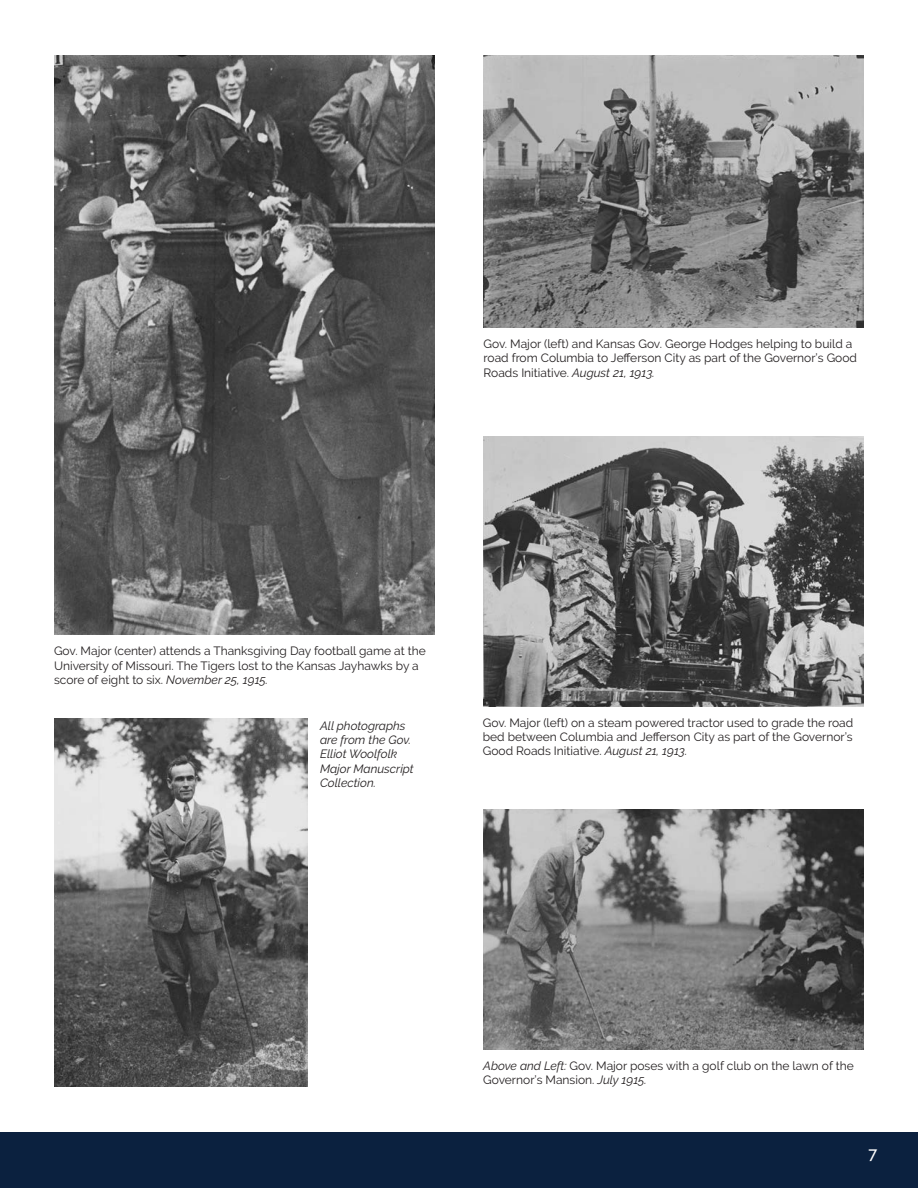
<style>
.page{position:relative;width:918px;height:1188px;background:#fff}
.page>*{position:absolute;margin:0;border:0;box-sizing:border-box;transform-origin:0 0}
.t1{font:500 16.5px "Raleway";color:#fff}
.t2{font:12px/14.4px "Raleway";color:#231f20}
.t3{font:italic 12px/14.4px "Raleway";color:#231f20}
.s1{font-style:italic}
</style>
<div class="page">
<div style="left:0;top:1132px;width:918px;height:56px;background:#0b213f"></div>
<img style="left:54px;top:718px;width:253px;height:368px">
<img style="left:483px;top:810px;width:381px;height:240px">
<img style="left:483px;top:55px;width:381px;height:272px">
<img style="left:54px;top:55px;width:381px;height:580px">
<img style="left:483px;top:436px;width:380px;height:270px">
<p class="t2" style="left:484px;top:336px;width:375px">Gov. Major (left) and Kansas Gov. George Hodges helping to build a road from Columbia to Jefferson City as part of the Governor’s Good<br>Roads Initiative. <span class="s1">August 21, 1913.</span></p>
<p class="t2" style="left:54px;top:644px;width:373px">Gov. Major (center) attends a Thanksgiving Day football game at the<br>University of Missouri. The Tigers lost to the Kansas Jayhawks by a score of eight to six. <span class="s1">November 25, 1915.</span></p>
<p class="t3" style="left:320px;top:718px;width:95px">All photographs are from the Gov.<br>Elliot Woolfolk<br>Major Manuscript<br>Collection.</p>
<p class="t2" style="left:483px;top:715px;width:372px;text-align:justify">Gov. Major (left) on a steam powered tractor used to grade the road bed between Columbia and Jefferson City as part of the Governor’s Good Roads Initiative. <span class="s1">August 21, 1913.</span></p>
<p class="t2" style="left:483px;top:1058px;width:372px"><span class="s1">Above and Left:</span> Gov. Major poses with a golf club on the lawn of the<br>Governor’s Mansion. <span class="s1">July 1915.</span></p>
<p class="t1" style="left:868px;top:1143px;width:10px">7</p>
</div>
